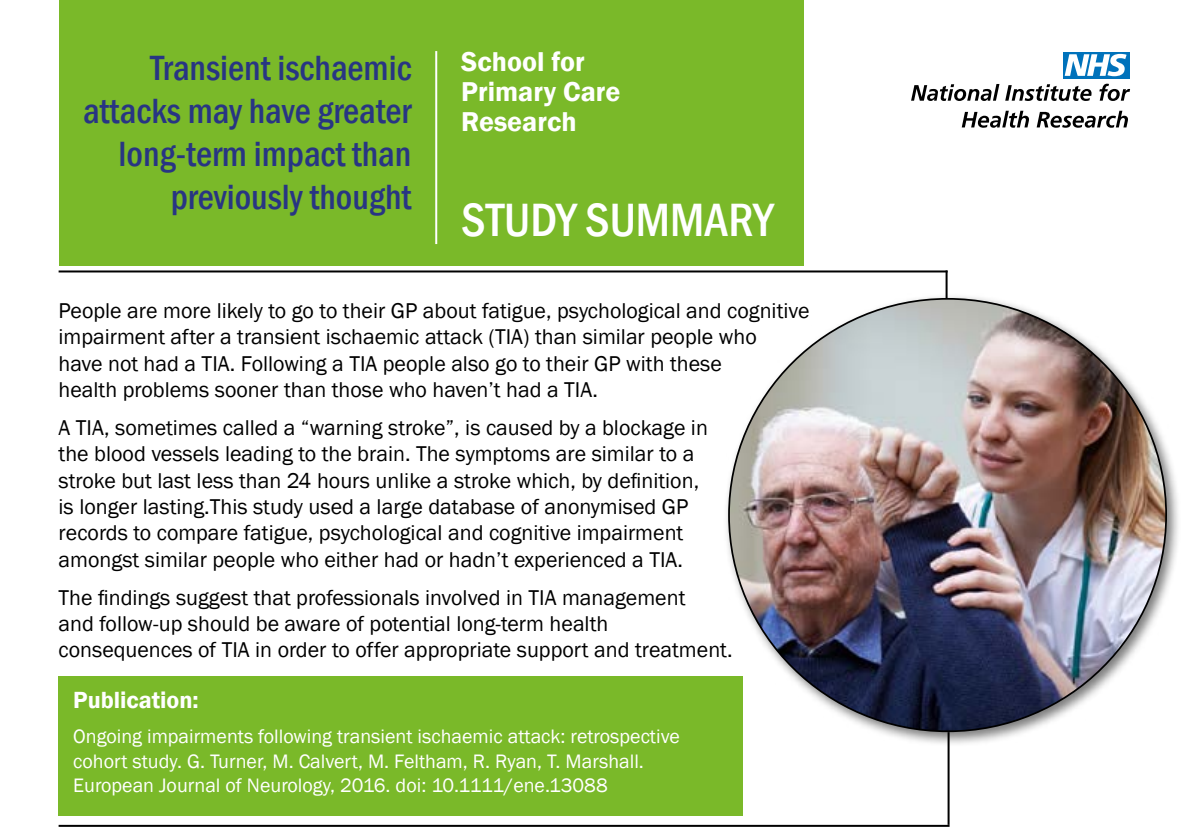
<style>
.page{position:relative;width:1191px;height:840px;background:#fff}
.page>*{position:absolute;margin:0;border:0;box-sizing:border-box;transform-origin:0 0}
.t1{font:500 condensed 48px "Franklin Gothic";color:#fff}
.t2{font:500 condensed 36px/43.2px "Franklin Gothic";color:#283583;text-align:right}
.t3{font:600 28px/30px "Franklin Gothic";color:#fff}
.t4{font:600 24px "Franklin Gothic";color:#fff}
.t5{font:22px/26.4px "Franklin Gothic";color:#000}
.t6{font:20px/24px "Franklin Gothic";color:#fff}
</style>
<div class="page">
<div style="left:59px;top:0;width:744px;height:266px;background:#7ab929"></div>
<hr style="left:59px;top:824px;width:890px;height:2px;background:#000">
<hr style="left:59px;top:270px;width:888px;height:2px;background:#000">
<hr style="left:435px;top:51px;width:2px;height:193px;background:#fff">
<hr style="left:945px;top:270px;width:2px;height:66px;background:#000">
<div style="left:723px;top:293px;width:458px;height:453px;background:#000;opacity:.52"></div>
<img style="left:729px;top:299px;width:437px;height:431px">
<div style="left:59px;top:675px;width:684px;height:139px;background:#7ab929"></div>
<hr style="left:947px;top:731px;width:2px;height:93px;background:#000">
<svg style="left:911px;top:84px;width:88px;height:17px"></svg>
<svg style="left:1005px;top:84px;width:86px;height:17px"></svg>
<svg style="left:1099px;top:84px;width:31px;height:17px"></svg>
<svg style="left:961px;top:111px;width:68px;height:17px"></svg>
<svg style="left:1036px;top:111px;width:92px;height:17px"></svg>
<div style="left:1063px;top:52px;width:66px;height:26px;background:#0072bb"></div>
<svg style="left:1064px;top:54px;width:62px;height:22px"></svg>
<h2 class="t2" style="left:83px;top:46px;width:330px">Transient ischaemic attacks may have greater long-term impact than previously thought</h2>
<p class="t3" style="left:461px;top:47px;width:161px">School for<br>Primary Care<br>Research</p>
<h1 class="t1" style="left:461px;top:188px;width:314px">STUDY SUMMARY</h1>
<p class="t5" style="left:59px;top:297px;width:752px">People are more likely to go to their GP about fatigue, psychological and cognitive impairment after a transient ischaemic attack (TIA) than similar people who<br>have not had a TIA. Following a TIA people also go to their GP with these<br>health problems sooner than those who haven’t had a TIA.</p>
<p class="t5" style="left:59px;top:414px;width:651px">A TIA, sometimes called a “warning stroke”, is caused by a blockage in the blood vessels leading to the brain. The symptoms are similar to a stroke but last less than 24 hours unlike a stroke which, by definition, is longer lasting.This study used a large database of anonymised GP records to compare fatigue, psychological and cognitive impairment amongst similar people who either had or hadn’t experienced a TIA.</p>
<p class="t5" style="left:59px;top:584px;width:675px">The findings suggest that professionals involved in TIA management<br>and follow-up should be aware of potential long-term health consequences of TIA in order to offer appropriate support and treatment.</p>
<p class="t4" style="left:73px;top:685px;width:127px">Publication:</p>
<p class="t6" style="left:73px;top:724px;width:608px">Ongoing impairments following transient ischaemic attack: retrospective cohort study. G. Turner, M. Calvert, M. Feltham, R. Ryan, T. Marshall.<br>European Journal of Neurology, 2016. doi: 10.1111/ene.13088</p>
</div>
